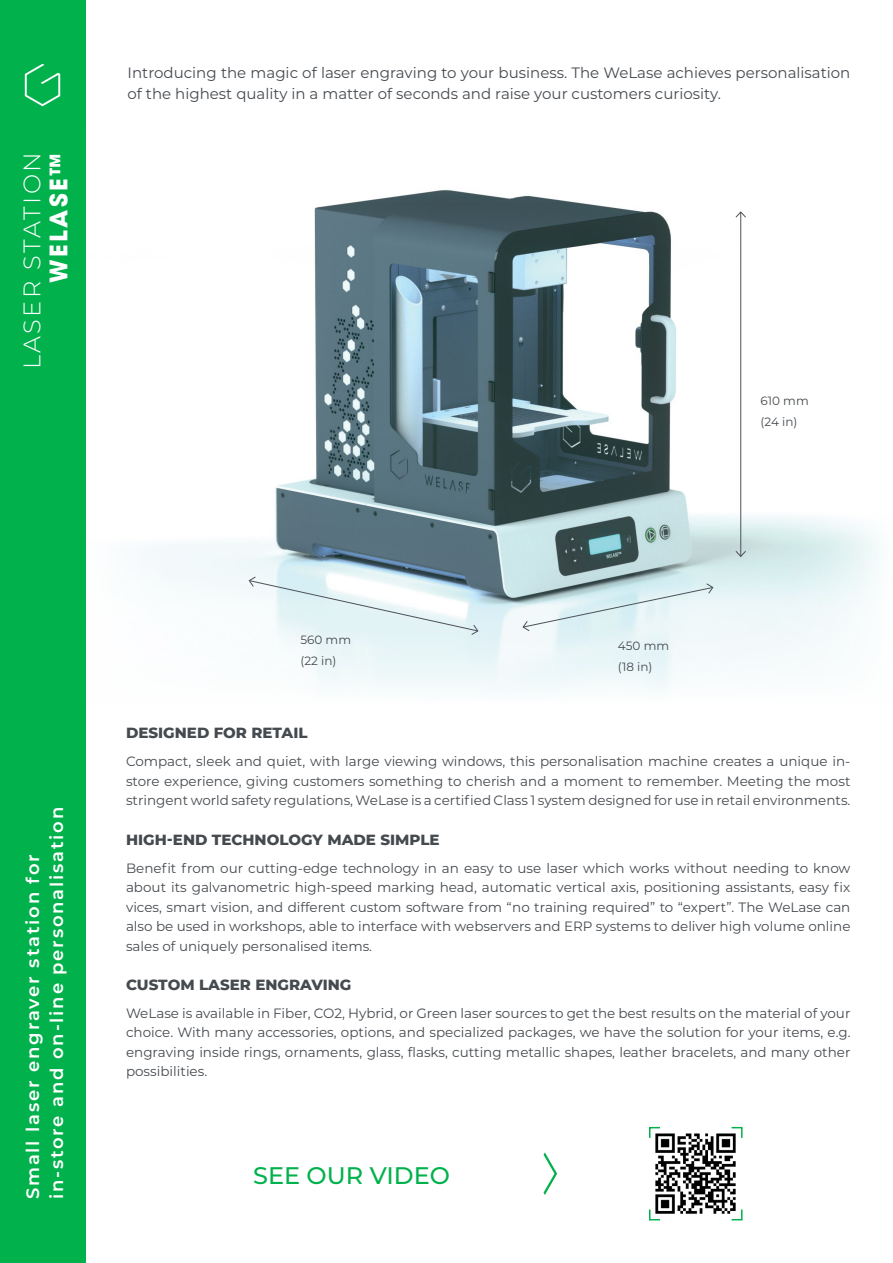
<style>
.page{position:relative;width:893px;height:1263px;background:#fff}
.page>*{position:absolute;margin:0;border:0;box-sizing:border-box;transform-origin:0 0}
.t1{font:300 24px "Montserrat";letter-spacing:.1em;color:#fff}
.t2{font:500 24px "Montserrat";color:#00b14c}
.t3{font:700 24px "Avant Garde";letter-spacing:.1em;color:#fff}
.t4{font:600 18px/24px "Montserrat";letter-spacing:.1em;color:#fff}
.t5{font:15px/21px "Montserrat";color:#454a4f}
.t6{font:800 15px "Montserrat";color:#454a4f}
.t7{font:13.5px/19.5px "Montserrat";color:#454a4f;text-align:justify}
.t8{font:12px/20.7px "Montserrat";color:#454a4f}
</style>
<div class="page">
<div style="left:0;top:0;width:85px;height:1263px;background:#00b14c"></div>
<svg style="left:25px;top:64px;width:35px;height:42px"></svg>
<img style="left:85px;top:100px;width:794px;height:604px">
<svg style="left:544px;top:1152px;width:13px;height:43px"></svg>
<svg style="left:522px;top:583px;width:192px;height:49px"></svg>
<svg style="left:248px;top:576px;width:231px;height:59px"></svg>
<hr style="left:740px;top:212px;width:1px;height:344px;background:#4d5257">
<svg style="left:735px;top:211px;width:12px;height:7px"></svg>
<svg style="left:735px;top:550px;width:12px;height:7px"></svg>
<svg style="left:649px;top:1126px;width:11px;height:12px"></svg>
<svg style="left:649px;top:1209px;width:11px;height:12px"></svg>
<svg style="left:731px;top:1126px;width:12px;height:12px"></svg>
<svg style="left:731px;top:1209px;width:12px;height:12px"></svg>
<img style="left:655px;top:1132px;width:82px;height:83px">
<h1 class="t1" style="left:16px;top:369px;width:219px;rotate:-90deg">LASER STATION</h1>
<h1 class="t3" style="left:43px;top:283px;width:132px;rotate:-90deg">WELASE™</h1>
<p class="t5" style="left:128px;top:62px;width:724px">Introducing the magic of laser engraving to your business. The WeLase achieves personalisation of the highest quality in a matter of seconds and raise your customers curiosity.</p>
<p class="t8" style="left:760px;top:390px;width:50px">610 mm (24 in)</p>
<h2 class="t4" style="left:20px;top:1199px;width:394px;rotate:-90deg">Small laser engraver station for in-store and on-line personalisation</h2>
<p class="t8" style="left:300px;top:629px;width:52px">560 mm (22 in)</p>
<p class="t8" style="left:618px;top:635px;width:53px">450 mm (18 in)</p>
<p class="t6" style="left:126px;top:722px;width:183px">DESIGNED FOR RETAIL</p>
<p class="t7" style="left:126px;top:751px;width:726px">Compact, sleek and quiet, with large viewing windows, this personalisation machine creates a unique in&shy;store experience, giving customers something to cherish and a moment to remember. Meeting the most stringent world safety regulations, WeLase is a certified Class 1 system designed for use in retail environments.</p>
<p class="t6" style="left:126px;top:828px;width:315px">HIGH-END TECHNOLOGY MADE SIMPLE</p>
<p class="t7" style="left:126px;top:857px;width:726px">Benefit from our cutting-edge technology in an easy to use laser which works without needing to know about its galvanometric high-speed marking head, automatic vertical axis, positioning assistants, easy fix vices, smart vision, and different custom software from “no training required” to “expert”. The WeLase can also be used in workshops, able to interface with webservers and ERP systems to deliver high volume online sales of uniquely personalised items.</p>
<p class="t6" style="left:126px;top:973px;width:227px">CUSTOM LASER ENGRAVING</p>
<p class="t7" style="left:126px;top:1003px;width:726px">WeLase is available in Fiber, CO2, Hybrid, or Green laser sources to get the best results on the material of your choice. With many accessories, options, and specialized packages, we have the solution for your items, e.g. engraving inside rings, ornaments, glass, flasks, cutting metallic shapes, leather bracelets, and many other possibilities.</p>
<h1 class="t2" style="left:253px;top:1159px;width:198px">SEE OUR VIDEO</h1>
</div>
